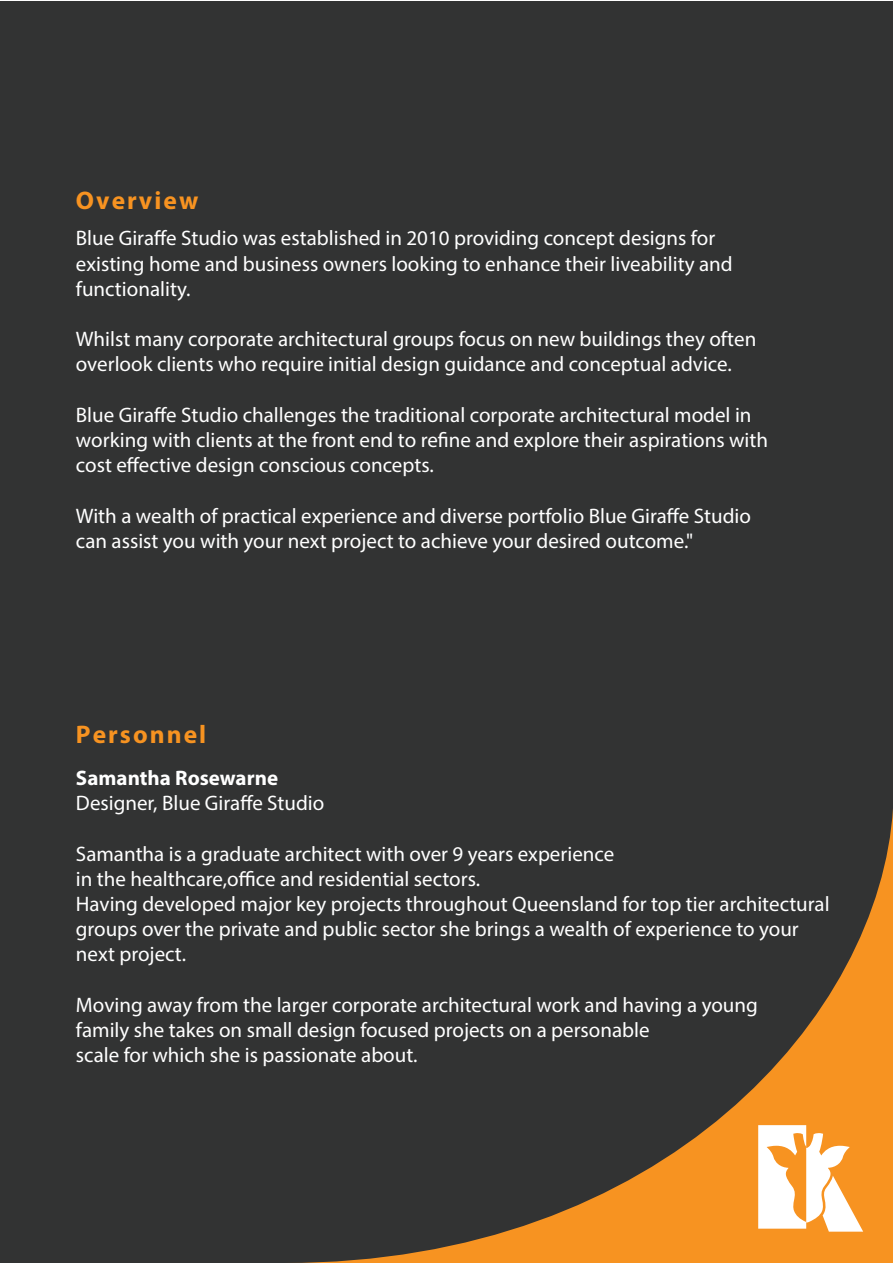
<style>
.page{position:relative;width:893px;height:1263px;background:#fff}
.page>*{position:absolute;margin:0;border:0;box-sizing:border-box;transform-origin:0 0}
.t1{font:700 25.5px "Myriad Pro";letter-spacing:.08em;color:#f79321}
.t2{font:21px/25.2px "Myriad Pro";color:#fff}
.t3{font:700 21px "Myriad Pro";color:#fff}
</style>
<div class="page">
<div style="left:0;top:1px;width:892px;height:1262px;background:#323333"></div>
<svg style="left:292px;top:821px;width:600px;height:442px"></svg>
<svg style="left:758px;top:1125px;width:105px;height:106px;background:#fbd1a1"></svg>
<p class="t1" style="left:76px;top:183px;width:124px">Overview</p>
<p class="t2" style="left:76px;top:225px;width:658px">Blue Giraffe Studio was established in 2010 providing concept designs for existing home and business owners looking to enhance their liveability and functionality.</p>
<p class="t2" style="left:76px;top:326px;width:682px">Whilst many corporate architectural groups focus on new buildings they often overlook clients who require initial design guidance and conceptual advice.</p>
<p class="t2" style="left:76px;top:402px;width:694px">Blue Giraffe Studio challenges the traditional corporate architectural model in working with clients at the front end to refine and explore their aspirations with cost effective design conscious concepts.</p>
<p class="t2" style="left:76px;top:503px;width:676px">With a wealth of practical experience and diverse portfolio Blue Giraffe Studio can assist you with your next project to achieve your desired outcome."</p>
<p class="t1" style="left:76px;top:717px;width:132px">Personnel</p>
<p class="t3" style="left:76px;top:764px;width:204px">Samantha Rosewarne</p>
<p class="t2" style="left:76px;top:790px;width:250px">Designer, Blue Giraffe Studio</p>
<p class="t2" style="left:76px;top:840px;width:755px">Samantha is a graduate architect with over 9 years experience<br>in the healthcare,office and residential sectors.<br>Having developed major key projects throughout Queensland for top tier architectural groups over the private and public sector she brings a wealth of experience to your next project.</p>
<p class="t2" style="left:76px;top:992px;width:683px">Moving away from the larger corporate architectural work and having a young family she takes on small design focused projects on a personable<br>scale for which she is passionate about.</p>
</div>
